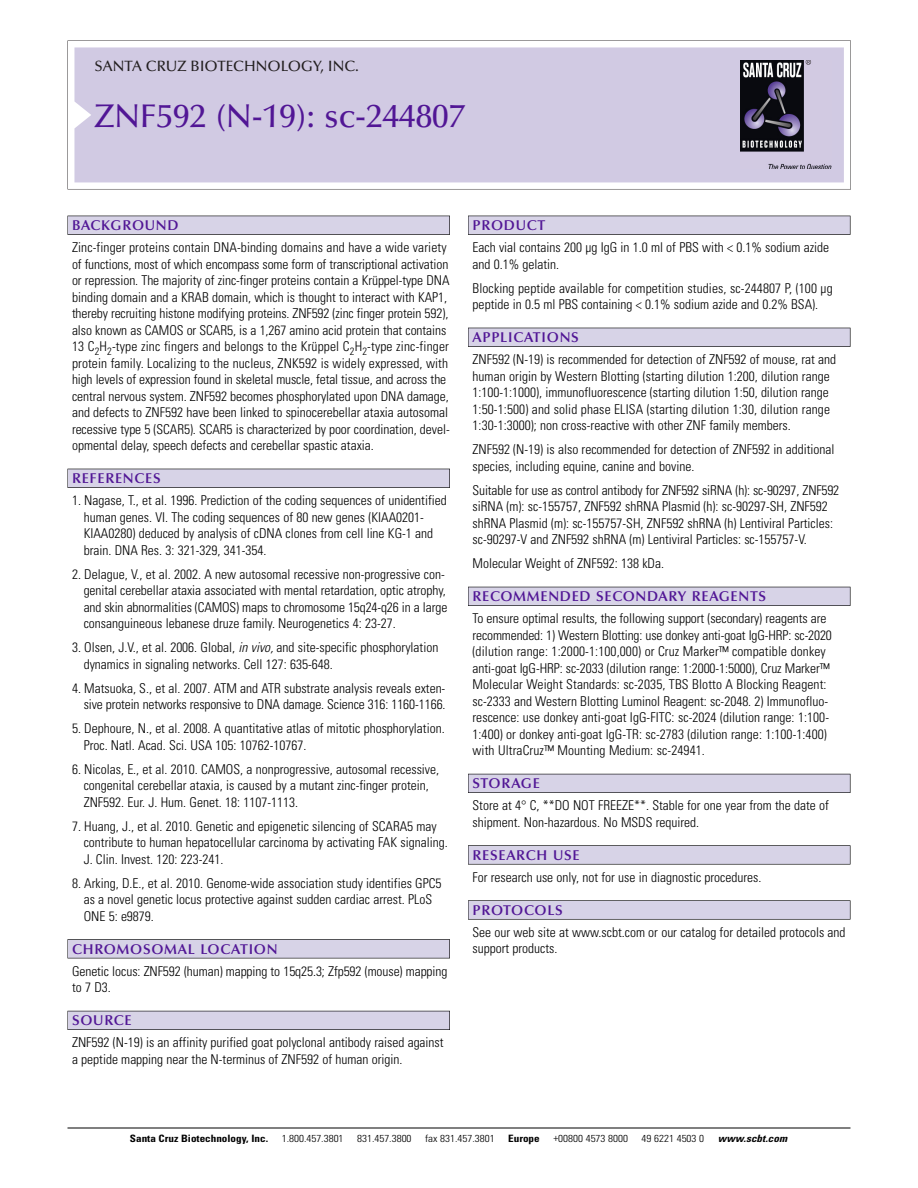
<style>
.page{position:relative;width:918px;height:1188px;background:#fff}
.page>*{position:absolute;margin:0;border:0;box-sizing:border-box;transform-origin:0 0}
.t1{font:500 33px "Optima";color:#511695}
.t2{font:500 15px "Optima";color:#231f20}
.t3{font:600 14.25px "Optima";letter-spacing:.05em;color:#511695}
.t4{font:300 condensed 13.5px/16.5px "Univers";color:#000}
.t5{font:300 condensed 10.2px "Univers";color:#000;scale:1.1 1}
.t6{font:700 condensed 10.2px "Univers";color:#000;scale:1.1 1}
.t7{font:italic 700 condensed 10.2px "Univers";letter-spacing:.005em;color:#000;scale:1.1 1}
.s1{font-style:italic}
</style>
<div class="page">
<svg style="left:68px;top:40px;width:783px;height:149px"></svg>
<div style="left:74px;top:47px;width:770px;height:135px;background:#d1cae3"></div>
<img style="left:741px;top:60px;width:90px;height:108px">
<div style="left:68px;top:216px;width:382px;height:19px;background:#525155"></div>
<div style="left:68px;top:216px;width:381px;height:18px;background:#d7d3e7"></div>
<div style="left:68px;top:469px;width:382px;height:19px;background:#515055"></div>
<div style="left:68px;top:469px;width:381px;height:18px;background:#d7d3e7"></div>
<div style="left:68px;top:939px;width:382px;height:19px;background:#545357"></div>
<div style="left:68px;top:940px;width:381px;height:18px;background:#d7d3e7"></div>
<div style="left:68px;top:1011px;width:382px;height:19px;background:#54535a"></div>
<div style="left:68px;top:1011px;width:381px;height:18px;background:#d7d3e7"></div>
<div style="left:468px;top:216px;width:382px;height:19px;background:#525155"></div>
<div style="left:468px;top:216px;width:382px;height:18px;background:#d7d3e7"></div>
<div style="left:468px;top:328px;width:382px;height:19px;background:#515055"></div>
<div style="left:468px;top:328px;width:382px;height:18px;background:#d7d3e7"></div>
<div style="left:468px;top:587px;width:382px;height:19px;background:#525158"></div>
<div style="left:468px;top:587px;width:382px;height:18px;background:#d7d3e7"></div>
<div style="left:468px;top:774px;width:382px;height:19px;background:#54535a"></div>
<div style="left:468px;top:774px;width:382px;height:18px;background:#d7d3e7"></div>
<svg style="left:468px;top:845px;width:382px;height:20px"></svg>
<div style="left:468px;top:846px;width:382px;height:18px;background:#d7d3e7"></div>
<div style="left:468px;top:900px;width:382px;height:20px;background:#666667"></div>
<div style="left:468px;top:901px;width:382px;height:18px;background:#d7d3e7"></div>
<hr style="left:68px;top:1128px;width:782px;height:1px;background:#000">
<p class="t2" style="left:94px;top:61px;width:266px">SANTA CRUZ BIOTECHNOLOGY, INC.</p>
<h1 class="t1" style="left:94px;top:103px;width:372px">ZNF592 (N-19): sc-244807</h1>
<p class="t3" style="left:72px;top:219px;width:108px">BACKGROUND</p>
<p class="t4" style="left:72px;top:240px;width:379px">Zinc-finger proteins contain DNA-binding domains and have a wide variety of functions, most of which encompass some form of transcriptional activation or repression. The majority of zinc-finger proteins contain a Krüppel-type DNA binding domain and a KRAB domain, which is thought to interact with KAP1, thereby recruiting histone modifying proteins. ZNF592 (zinc finger protein 592), also known as CAMOS or SCAR5, is a 1,267 amino acid protein that contains 13 C<sub>2</sub>H<sub>2</sub>-type zinc fingers and belongs to the Krüppel C<sub>2</sub>H<sub>2</sub>-type zinc-finger protein family. Localizing to the nucleus, ZNK592 is widely expressed, with high levels of expression found in skeletal muscle, fetal tissue, and across the central nervous system. ZNF592 becomes phosphorylated upon DNA damage, and defects to ZNF592 have been linked to spinocerebellar ataxia autosomal recessive type 5 (SCAR5). SCAR5 is characterized by poor coordination, devel&shy;opmental delay, speech defects and cerebellar spastic ataxia.</p>
<p class="t3" style="left:72px;top:473px;width:90px">REFERENCES</p>
<p class="t4" style="left:84px;top:493px;width:365px;text-indent:-12px">1. Nagase, T., et al. 1996. Prediction of the coding sequences of unidentified human genes. VI. The coding sequences of 80 new genes (KIAA0201- KIAA0280) deduced by analysis of cDNA clones from cell line KG-1 and brain. DNA Res. 3: 321-329, 341-354.</p>
<p class="t4" style="left:84px;top:567px;width:365px;text-indent:-12px">2. Delague, V., et al. 2002. A new autosomal recessive non-progressive con&shy;genital cerebellar ataxia associated with mental retardation, optic atrophy, and skin abnormalities (CAMOS) maps to chromosome 15q24-q26 in a large consanguineous lebanese druze family. Neurogenetics 4: 23-27.</p>
<p class="t4" style="left:84px;top:640px;width:356px;text-indent:-12px">3. Olsen, J.V., et al. 2006. Global, <span class="s1">in vivo,</span> and site-specific phosphorylation dynamics in signaling networks. Cell 127: 635-648.</p>
<p class="t4" style="left:72px;top:681px;width:375px;text-align:right">4. Matsuoka, S., et al. 2007. ATM and ATR substrate analysis reveals exten&shy;sive protein networks responsive to DNA damage. Science 316: 1160-1166.</p>
<p class="t4" style="left:84px;top:721px;width:362px;text-indent:-12px">5. Dephoure, N., et al. 2008. A quantitative atlas of mitotic phosphorylation.<br>Proc. Natl. Acad. Sci. USA 105: 10762-10767.</p>
<p class="t4" style="left:84px;top:762px;width:357px;text-indent:-12px">6. Nicolas, E., et al. 2010. CAMOS, a nonprogressive, autosomal recessive, congenital cerebellar ataxia, is caused by a mutant zinc-finger protein,<br>ZNF592. Eur. J. Hum. Genet. 18: 1107-1113.</p>
<p class="t4" style="left:84px;top:819px;width:366px;text-indent:-12px">7. Huang, J., et al. 2010. Genetic and epigenetic silencing of SCARA5 may contribute to human hepatocellular carcinoma by activating FAK signaling.<br>J. Clin. Invest. 120: 223-241.</p>
<p class="t4" style="left:84px;top:876px;width:359px;text-indent:-12px">8. Arking, D.E., et al. 2010. Genome-wide association study identifies GPC5 as a novel genetic locus protective against sudden cardiac arrest. PLoS<br>ONE 5: e9879.</p>
<p class="t3" style="left:72px;top:943px;width:207px">CHROMOSOMAL LOCATION</p>
<p class="t4" style="left:72px;top:964px;width:377px">Genetic locus: ZNF592 (human) mapping to 15q25.3; Zfp592 (mouse) mapping to 7 D3.</p>
<p class="t3" style="left:72px;top:1015px;width:61px">SOURCE</p>
<p class="t4" style="left:72px;top:1035px;width:373px">ZNF592 (N-19) is an affinity purified goat polyclonal antibody raised against a peptide mapping near the N-terminus of ZNF592 of human origin.</p>
<p class="t3" style="left:473px;top:219px;width:74px">PRODUCT</p>
<p class="t4" style="left:473px;top:240px;width:358px">Each vial contains 200 µg IgG in 1.0 ml of PBS with &lt; 0.1% sodium azide and 0.1% gelatin.</p>
<p class="t4" style="left:473px;top:281px;width:362px">Blocking peptide available for competition studies, sc-244807 P, (100 µg peptide in 0.5 ml PBS containing &lt; 0.1% sodium azide and 0.2% BSA).</p>
<p class="t3" style="left:473px;top:332px;width:108px">APPLICATIONS</p>
<p class="t4" style="left:473px;top:352px;width:365px">ZNF592 (N-19) is recommended for detection of ZNF592 of mouse, rat and human origin by Western Blotting (starting dilution 1:200, dilution range 1:100-1:1000), immunofluorescence (starting dilution 1:50, dilution range 1:50-1:500) and solid phase ELISA (starting dilution 1:30, dilution range 1:30-1:3000); non cross-reactive with other ZNF family members.</p>
<p class="t4" style="left:473px;top:442px;width:363px">ZNF592 (N-19) is also recommended for detection of ZNF592 in additional species, including equine, canine and bovine.</p>
<p class="t4" style="left:473px;top:483px;width:368px">Suitable for use as control antibody for ZNF592 siRNA (h): sc-90297, ZNF592 siRNA (m): sc-155757, ZNF592 shRNA Plasmid (h): sc-90297-SH, ZNF592 shRNA Plasmid (m): sc-155757-SH, ZNF592 shRNA (h) Lentiviral Particles: sc-90297-V and ZNF592 shRNA (m) Lentiviral Particles: sc-155757-V.</p>
<p class="t4" style="left:473px;top:556px;width:193px">Molecular Weight of ZNF592: 138 kDa.</p>
<p class="t3" style="left:473px;top:591px;width:295px">RECOMMENDED SECONDARY REAGENTS</p>
<p class="t4" style="left:473px;top:611px;width:361px">To ensure optimal results, the following support (secondary) reagents are recommended: 1) Western Blotting: use donkey anti-goat IgG-HRP: sc-2020 (dilution range: 1:2000-1:100,000) or Cruz Marker™ compatible donkey anti-goat IgG-HRP: sc-2033 (dilution range: 1:2000-1:5000), Cruz Marker™ Molecular Weight Standards: sc-2035, TBS Blotto A Blocking Reagent: sc-2333 and Western Blotting Luminol Reagent: sc-2048. 2) Immunofluo&shy;rescence: use donkey anti-goat IgG-FITC: sc-2024 (dilution range: 1:100- 1:400) or donkey anti-goat IgG-TR: sc-2783 (dilution range: 1:100-1:400) with UltraCruz™ Mounting Medium: sc-24941.</p>
<p class="t3" style="left:473px;top:778px;width:69px">STORAGE</p>
<p class="t4" style="left:473px;top:798px;width:358px">Store at 4° C, **DO NOT FREEZE**. Stable for one year from the date of shipment. Non-hazardous. No MSDS required.</p>
<p class="t3" style="left:473px;top:849px;width:109px">RESEARCH USE</p>
<p class="t4" style="left:473px;top:870px;width:290px">For research use only, not for use in diagnostic procedures.</p>
<p class="t3" style="left:473px;top:904px;width:92px">PROTOCOLS</p>
<p class="t4" style="left:473px;top:925px;width:375px">See our web site at www.scbt.com or our catalog for detailed protocols and support products.</p>
<p class="t6" style="left:130px;top:1135px;width:127px">Santa Cruz Biotechnology, Inc.</p>
<p class="t5" style="left:282px;top:1135px;width:58px">1.800.457.3801</p>
<p class="t5" style="left:357px;top:1135px;width:51px">831.457.3800</p>
<p class="t5" style="left:425px;top:1135px;width:65px">fax 831.457.3801</p>
<p class="t6" style="left:508px;top:1135px;width:30px">Europe</p>
<p class="t5" style="left:553px;top:1135px;width:69px">+00800 4573 8000</p>
<p class="t5" style="left:642px;top:1135px;width:58px">49 6221 4503 0</p>
<p class="t7" style="left:718px;top:1135px;width:64px">www.scbt.com</p>
</div>
